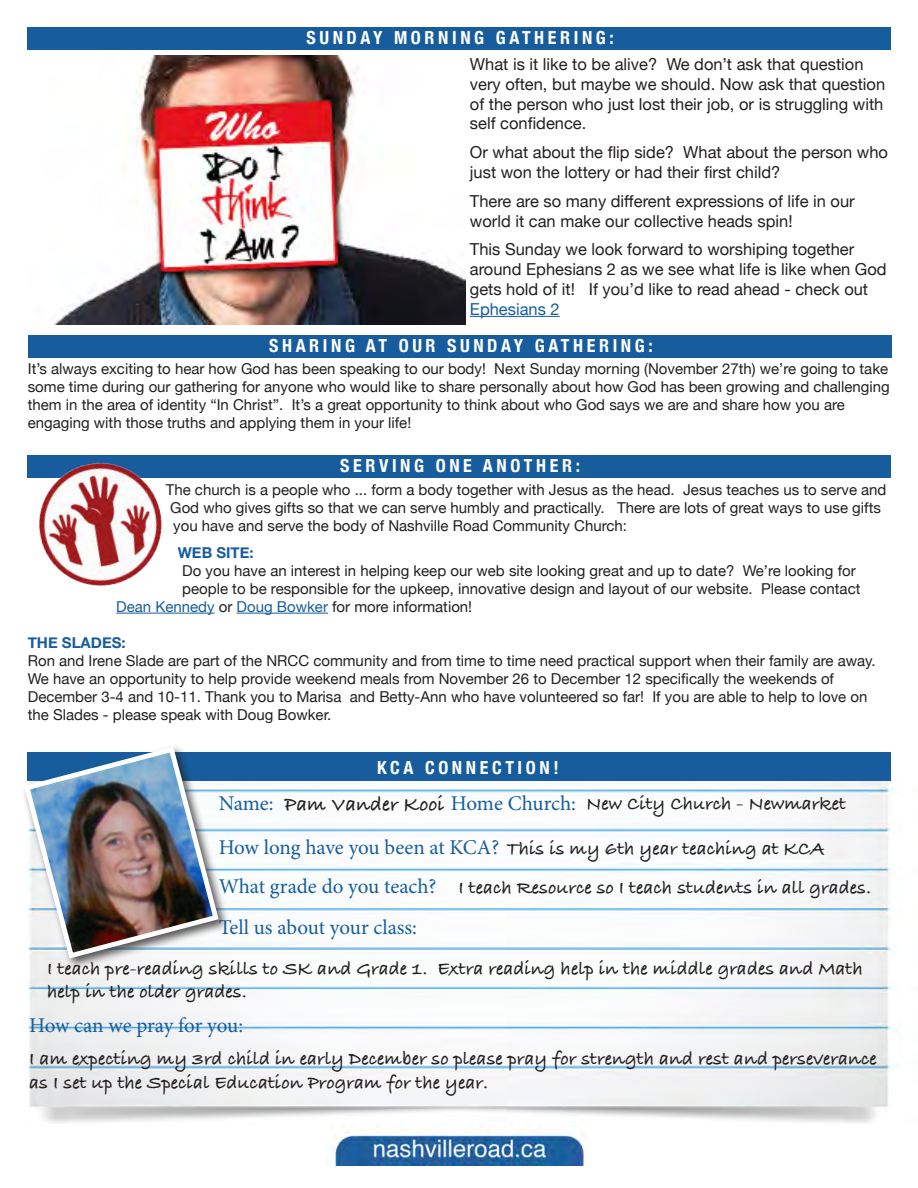
<style>
.page{position:relative;width:918px;height:1188px;background:#fff}
.page>*{position:absolute;margin:0;border:0;box-sizing:border-box;transform-origin:0 0}
.t1{font:21px "Minion Pro";letter-spacing:-.005em;color:#175d9e}
.t2{font:700 21px "Bradley Hand ITCTT";color:#231f20}
.t3{font:700 19.5px/23.4px "Bradley Hand ITCTT";color:#231f20}
.t4{font:700 condensed 18px "Helvetica Neue";letter-spacing:.2em;color:#fff}
.t5{font:16.5px/19.8px "Helvetica Neue";color:#231f20}
.t6{font:15px/18px "Helvetica Neue";color:#231f20}
.t7{font:15px "Helvetica Neue";color:#175d9e}
.t8{font:700 15px "Helvetica Neue";color:#175d9e}
.s1{color:#175d9e}
.s2{color:#231f20}
.s3{font-family:"Minion Pro";font-weight:400;color:#175d9e}
.s4{font-family:"Minion Pro";font-weight:400;font-size:21px;color:#175d9e}
</style>
<div class="page">
<img style="left:27px;top:776px;width:870px;height:347px">
<img style="left:326px;top:1122px;width:262px;height:44px">
<hr style="left:470px;top:316px;width:90px;height:1px;background:#175d9e">
<img style="left:54px;top:56px;width:412px;height:268px">
<div style="left:27px;top:27px;width:864px;height:22px;background:#175d9e"></div>
<div style="left:27px;top:455px;width:864px;height:22px;background:#175d9e"></div>
<img style="left:27px;top:462px;width:151px;height:124px">
<hr style="left:116px;top:613px;width:99px;height:1px;background:#175d9e">
<hr style="left:237px;top:613px;width:91px;height:1px;background:#175d9e">
<div style="left:27px;top:752px;width:863px;height:29px;background:#175d9e"></div>
<div style="left:22px;top:744px;width:209px;height:227px;background:#231f20;opacity:.75"></div>
<img style="left:22px;top:744px;width:200px;height:217px">
<div style="left:28px;top:335px;width:864px;height:22px;background:#175d9e"></div>
<p class="t4" style="left:306px;top:23px;width:309px">SUNDAY MORNING GATHERING:</p>
<p class="t5" style="left:470px;top:55px;width:417px">What is it like to be alive? We don’t ask that question very often, but maybe we should. Now ask that question of the person who just lost their job, or is struggling with self confidence.</p>
<p class="t5" style="left:470px;top:143px;width:420px">Or what about the flip side? What about the person who just won the lottery or had their first child?</p>
<p class="t5" style="left:470px;top:192px;width:386px">There are so many different expressions of life in our world it can make our collective heads spin!</p>
<p class="t5" style="left:470px;top:241px;width:418px">This Sunday we look forward to worshiping together around Ephesians 2 as we see what life is like when God gets hold of it! If you’d like to read ahead - check out <span class="s1">Ephesians 2</span></p>
<p class="t4" style="left:269px;top:331px;width:385px">SHARING AT OUR SUNDAY GATHERING:</p>
<p class="t6" style="left:28px;top:361px;width:864px">It’s always exciting to hear how God has been speaking to our body! Next Sunday morning (November 27th) we’re going to take some time during our gathering for anyone who would like to share personally about how God has been growing and challenging</p>
<p class="t6" style="left:28px;top:397px;width:819px">them in the area of identity “In Christ”. It’s a great opportunity to think about who God says we are and share how you are</p>
<p class="t6" style="left:28px;top:415px;width:385px">engaging with those truths and applying them in your life!</p>
<p class="t4" style="left:340px;top:451px;width:241px">SERVING ONE ANOTHER:</p>
<p class="t6" style="left:170px;top:481px;width:718px;text-indent:-4px">The church is a people who ... form a body together with Jesus as the head. Jesus teaches us to serve and<br>God who gives gifts so that we can serve humbly and practically. There are lots of great ways to use gifts you have and serve the body of Nashville Road Community Church:</p>
<p class="t8" style="left:178px;top:541px;width:77px">WEB SITE:</p>
<p class="t6" style="left:182px;top:562px;width:680px">Do you have an interest in helping keep our web site looking great and up to date? We’re looking for people to be responsible for the upkeep, innovative design and layout of our website. Please contact</p>
<p class="t7" style="left:116px;top:595px;width:357px">Dean Kennedy <span class="s2">or</span> Doug Bowker <span class="s2">for more information!</span></p>
<p class="t8" style="left:28px;top:631px;width:99px">THE SLADES:</p>
<p class="t6" style="left:28px;top:652px;width:849px">Ron and Irene Slade are part of the NRCC community and from time to time need practical support when their family are away.<br>We have an opportunity to help provide weekend meals from November 26 to December 12 specifically the weekends of</p>
<p class="t6" style="left:28px;top:688px;width:841px">December 3-4 and 10-11. Thank you to Marisa and Betty-Ann who have volunteered so far! If you are able to help to love on the Slades - please speak with Doug Bowker.</p>
<p class="t4" style="left:377px;top:753px;width:183px">KCA CONNECTION!</p>
<p class="t1" style="left:219px;top:789px;width:56px">Name:</p>
<p class="t2" style="left:285px;top:788px;width:293px">Pam Vander Kooi <span class="s3">Home Church:</span></p>
<p class="t3" style="left:586px;top:791px;width:261px">New City Church - Newmarket</p>
<p class="t3" style="left:219px;top:836px;width:608px"><span class="s4">How long have you been at KCA?</span> This is my 6th year teaching at KCA</p>
<p class="t1" style="left:219px;top:872px;width:219px">What grade do you teach?</p>
<p class="t3" style="left:459px;top:875px;width:414px">I teach Resource so I teach students in all grades.</p>
<p class="t1" style="left:219px;top:913px;width:200px">Tell us about your class:</p>
<p class="t3" style="left:47px;top:956px;width:817px">I teach pre-reading skills to SK and Grade 1. Extra reading help in the middle grades and Math help in the older grades.</p>
<p class="t1" style="left:29px;top:1011px;width:215px">How can we pray for you:</p>
<p class="t3" style="left:29px;top:1046px;width:849px">I am expecting my 3rd child in early December so please pray for strength and rest and perseverance as I set up the Special Education Program for the year.</p>
</div>
